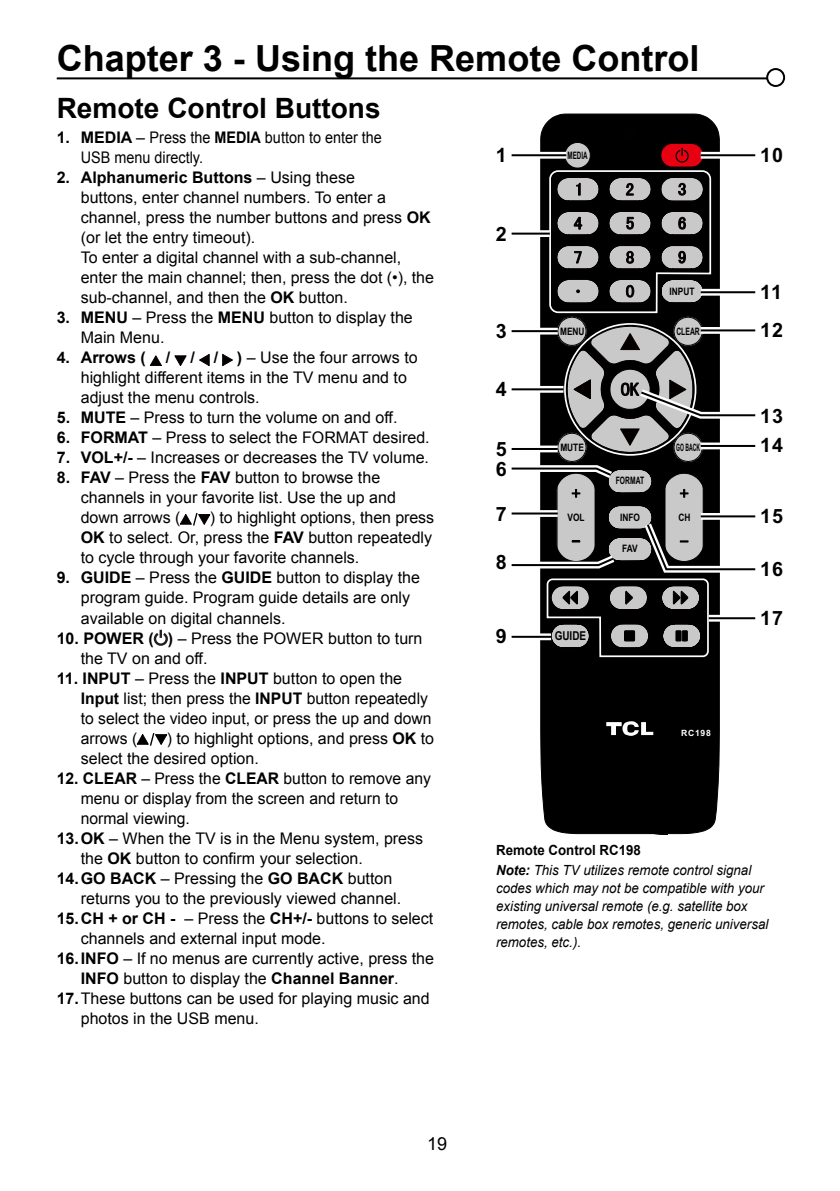
<style>
.page{position:relative;width:840px;height:1191px;background:#fff}
.page>*{position:absolute;margin:0;border:0;box-sizing:border-box;transform-origin:0 0}
.t1{font:700 36px "Arial";color:#000}
.t2{font:700 28px "Arial";color:#000}
.t3{font:700 19.8px/38.2px "Arial";letter-spacing:.06em;color:#000}
.t4{font:18px "Arial";color:#000}
.t5{font:16px/20px "Arial";color:#000}
.t6{font:700 16px "Arial";color:#000}
.t7{font:italic 14px/18px "Arial";color:#000;scale:.95 1}
.t8{font:700 12.2px "Arial";color:#000;scale:.81 1}
.t9{font:700 10.2px "Arial";color:#000;scale:.81 1}
.t10{font:700 10.2px "Arial";color:#000;scale:.66 1}
.t11{font:700 10.2px "Arial";color:#000;scale:.49 1}
.t12{font:700 10.2px "Arial";color:#000;scale:.61 1}
.t13{font:700 8.6px "Arial";letter-spacing:.08em;color:#fff}
.s1{font-weight:700}
.s2{font-weight:700;font-style:normal}
</style>
<div class="page">
<hr style="left:57px;top:77px;width:710px;height:2px;background:#000">
<svg style="left:150px;top:356px;width:11px;height:10px"></svg>
<svg style="left:175px;top:356px;width:11px;height:10px"></svg>
<svg style="left:199px;top:354px;width:10px;height:12px"></svg>
<svg style="left:222px;top:354px;width:10px;height:12px"></svg>
<svg style="left:180px;top:513px;width:30px;height:13px"></svg>
<svg style="left:154px;top:630px;width:14px;height:16px"></svg>
<svg style="left:137px;top:733px;width:30px;height:13px"></svg>
<div style="left:540px;top:114px;width:179px;height:720px;background:#000"></div>
<svg style="left:511px;top:129px;width:245px;height:529px"></svg>
<svg style="left:606px;top:721px;width:47px;height:15px"></svg>
<div style="left:765px;top:68px;width:19px;height:19px;border:2px solid #000;border-radius:50%"></div>
<h1 class="t1" style="left:57px;top:35px;width:644px">Chapter 3 - Using the Remote Control</h1>
<h2 class="t2" style="left:57px;top:89px;width:325px">Remote Control Buttons</h2>
<p class="t5" style="left:81px;top:128px;width:302px;text-indent:-24px"><span class="s1">1. MEDIA</span> – Press the <span class="s1">MEDIA</span> button to enter the<br>USB menu directly.</p>
<p class="t5" style="left:81px;top:168px;width:354px;text-indent:-24px"><span class="s1">2. Alphanumeric Buttons</span> – Using these<br>buttons, enter channel numbers. To enter a channel, press the number buttons and press <span class="s1">OK </span>(or let the entry timeout).<br>To enter a digital channel with a sub-channel, enter the main channel; then, press the dot (•), the sub-channel, and then the <span class="s1">OK</span> button.</p>
<p class="t5" style="left:81px;top:308px;width:333px;text-indent:-24px"><span class="s1">3. MENU</span> – Press the <span class="s1">MENU</span> button to display the<br>Main Menu.</p>
<p class="t6" style="left:57px;top:347px;width:90px">4. Arrows (</p>
<p class="t6" style="left:166px;top:347px;width:6px">/</p>
<p class="t3" style="left:759px;top:137px;width:25px">10</p>
<p class="t3" style="left:495px;top:137px;width:12px">1</p>
<p class="t12" style="left:567px;top:149px;width:34px">MEDIA</p>
<p class="t3" style="left:495px;top:215px;width:12px">2</p>
<p class="t3" style="left:759px;top:274px;width:25px">11<br>12</p>
<p class="t9" style="left:669px;top:285px;width:32px">INPUT</p>
<p class="t3" style="left:495px;top:313px;width:12px">3</p>
<p class="t9" style="left:559px;top:324px;width:32px">MENU</p>
<p class="t10" style="left:676px;top:324px;width:37px">CLEAR</p>
<p class="t5" style="left:81px;top:348px;width:338px;text-indent:110px"><span class="s1">/ / )</span> – Use the four arrows to highlight different items in the TV menu and to adjust the menu controls.</p>
<p class="t5" style="left:57px;top:408px;width:342px"><span class="s1">5. MUTE</span> – Press to turn the volume on and off.</p>
<p class="t5" style="left:57px;top:428px;width:374px"><span class="s1">6. FORMAT</span> – Press to select the FORMAT desired.</p>
<p class="t5" style="left:57px;top:448px;width:373px"><span class="s1">7. VOL+/-</span> – Increases or decreases the TV volume.</p>
<p class="t5" style="left:81px;top:468px;width:316px;text-indent:-24px"><span class="s1">8. FAV</span> – Press the <span class="s1">FAV</span> button to browse the channels in your favorite list. Use the up and down arrows (</p>
<p class="t3" style="left:495px;top:371px;width:12px">4</p>
<p class="t3" style="left:759px;top:397px;width:25px">13</p>
<p class="t3" style="left:759px;top:426px;width:25px">14</p>
<p class="t3" style="left:495px;top:430px;width:12px">5</p>
<p class="t11" style="left:675px;top:441px;width:50px">GO BACK</p>
<p class="t9" style="left:560px;top:441px;width:31px">MUTE</p>
<p class="t3" style="left:495px;top:450px;width:12px">6</p>
<p class="t10" style="left:615px;top:474px;width:44px">FORMAT</p>
<p class="t3" style="left:495px;top:495px;width:12px">7</p>
<p class="t3" style="left:759px;top:498px;width:25px">15</p>
<p class="t3" style="left:759px;top:550px;width:25px">16</p>
<p class="t3" style="left:759px;top:600px;width:25px">17</p>
<p class="t5" style="left:81px;top:508px;width:355px;text-indent:129px">) to highlight options, then press<br><span class="s1">OK</span> to select. Or, press the <span class="s1">FAV</span> button repeatedly to cycle through your favorite channels.</p>
<p class="t5" style="left:81px;top:568px;width:340px;text-indent:-24px"><span class="s1">9. GUIDE</span> – Press the <span class="s1">GUIDE</span> button to display the program guide. Program guide details are only available on digital channels.</p>
<p class="t5" style="left:81px;top:628px;width:343px;text-indent:-24px"><span class="s1">10. POWER ( )</span> – Press the POWER button to turn the TV on and off.</p>
<p class="t5" style="left:81px;top:668px;width:352px;text-indent:-24px"><span class="s1">11. INPUT</span> – Press the <span class="s1">INPUT</span> button to open the <span class="s1">Input</span> list; then press the <span class="s1">INPUT</span> button repeatedly to select the video input, or press the up and down arrows (</p>
<p class="t9" style="left:567px;top:511px;width:23px">VOL</p>
<p class="t9" style="left:619px;top:510px;width:26px">INFO</p>
<p class="t9" style="left:678px;top:511px;width:16px">CH</p>
<p class="t9" style="left:621px;top:542px;width:21px">FAV</p>
<p class="t3" style="left:495px;top:544px;width:12px">8</p>
<p class="t3" style="left:495px;top:617px;width:12px">9</p>
<p class="t8" style="left:554px;top:628px;width:40px">GUIDE</p>
<p class="t13" style="left:681px;top:727px;width:31px">RC198</p>
<p class="t5" style="left:81px;top:728px;width:354px;text-indent:86px">) to highlight options, and press <span class="s1">OK</span> to select the desired option.</p>
<p class="t5" style="left:57px;top:768px;width:375px"><span class="s1">12. CLEAR</span> – Press the <span class="s1">CLEAR</span> button to remove any</p>
<p class="t5" style="left:81px;top:788px;width:319px">menu or display from the screen and return to</p>
<p class="t5" style="left:81px;top:808px;width:110px">normal viewing.</p>
<p class="t5" style="left:57px;top:828px;width:368px"><span class="s1">13.OK</span> – When the TV is in the Menu system, press</p>
<p class="t5" style="left:81px;top:848px;width:283px">the <span class="s1">OK</span> button to confirm your selection.</p>
<p class="t5" style="left:57px;top:868px;width:337px"><span class="s1">14.GO BACK</span> – Pressing the <span class="s1">GO BACK</span> button</p>
<p class="t5" style="left:81px;top:888px;width:322px">returns you to the previously viewed channel.</p>
<p class="t5" style="left:57px;top:908px;width:378px"><span class="s1">15.CH + or CH -</span> – Press the <span class="s1">CH+/-</span> buttons to select</p>
<p class="t5" style="left:81px;top:928px;width:246px">channels and external input mode.</p>
<p class="t5" style="left:57px;top:948px;width:378px"><span class="s1">16.INFO</span> – If no menus are currently active, press the</p>
<p class="t5" style="left:81px;top:968px;width:319px"><span class="s1">INFO</span> button to display the <span class="s1">Channel Banner</span>.</p>
<p class="t5" style="left:57px;top:988px;width:374px"><span class="s1">17.</span>These buttons can be used for playing music and</p>
<p class="t5" style="left:81px;top:1008px;width:179px">photos in the USB menu.</p>
<p class="t7" style="left:495px;top:840px;width:270px;line-height:20px"><span class="s2">Remote Control RC198<br></span><span class="s1">Note:</span> This TV utilizes remote control signal</p>
<p class="t7" style="left:495px;top:879px;width:288px">codes which may not be compatible with your existing universal remote (e.g. satellite box remotes, cable box remotes, generic universal remotes, etc.).</p>
<p class="t4" style="left:427px;top:1131px;width:22px">19</p>
</div>
